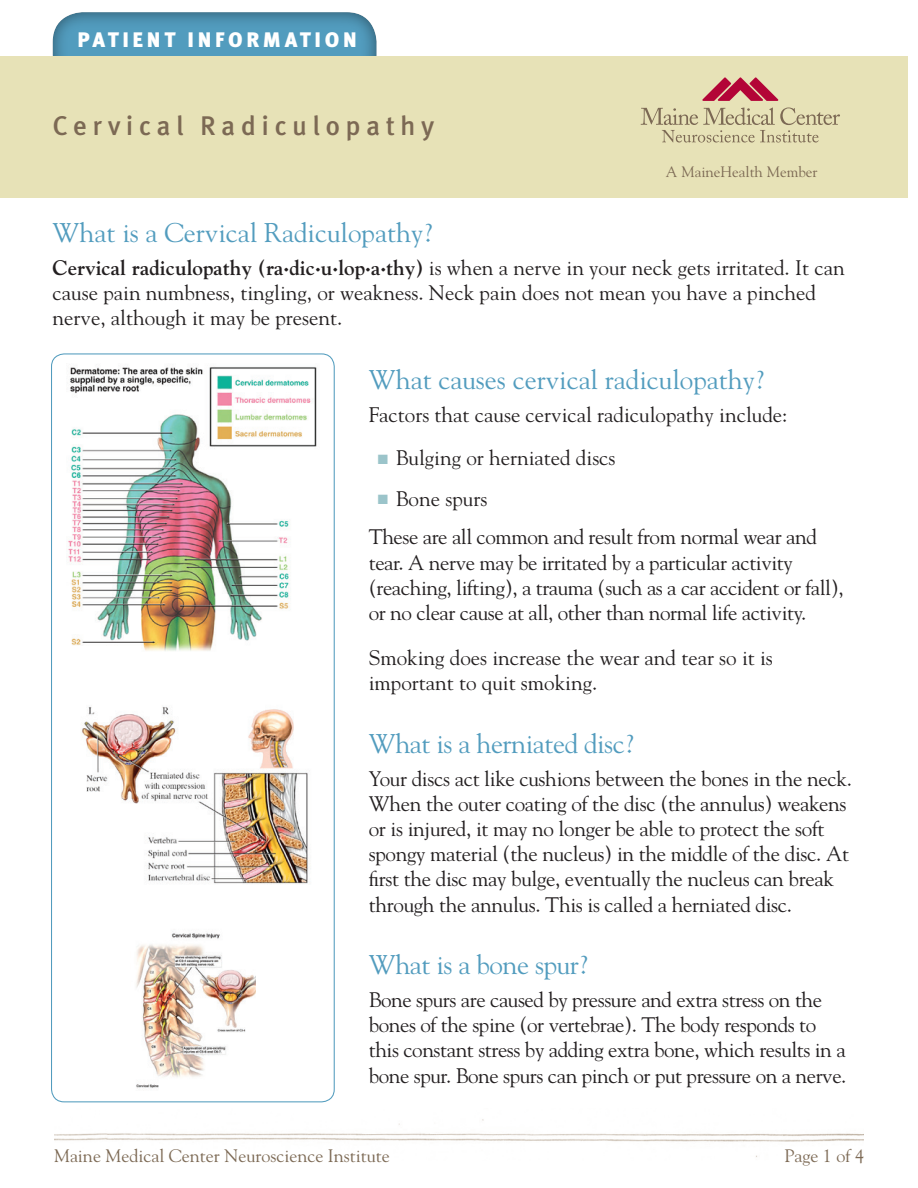
<style>
.page{position:relative;width:918px;height:1188px;background:#fff}
.page>*{position:absolute;margin:0;border:0;box-sizing:border-box;transform-origin:0 0}
.t1{font:27px "Goudy Std";color:#529cbe}
.t2{font:500 27px "Meta OT";letter-spacing:.2em;color:#7c6954}
.t3{font:21px/25.2px "Goudy Std";letter-spacing:-.015em;color:#231f20}
.t4{font:900 21px "Meta OT";letter-spacing:.175em;color:#fff}
.t5{font:18px "Goudy Std";color:#7c6954}
.t6{font:15px "Goudy Std";color:#7c6954}
.s1{font-weight:700}
.s2{color:#9bc4ca}
</style>
<div class="page">
<div style="left:52px;top:11px;width:327px;height:75px;background:#231f20;opacity:.6"></div>
<img style="left:54px;top:1119px;width:810px;height:38px">
<img style="left:68px;top:366px;width:249px;height:285px">
<div style="left:0;top:56px;width:907px;height:142px;background:#e7e2b7"></div>
<svg style="left:641px;top:108px;width:199px;height:35px"></svg>
<svg style="left:702px;top:77px;width:76px;height:24px"></svg>
<img style="left:136px;top:933px;width:120px;height:155px">
<img style="left:82px;top:706px;width:226px;height:178px">
<p class="t4" style="left:77px;top:26px;width:281px">PATIENT INFORMATION</p>
<p class="t2" style="left:53px;top:109px;width:383px">Cervical Radiculopathy</p>
<p class="t6" style="left:666px;top:162px;width:153px">A MaineHealth Member</p>
<p class="t1" style="left:53px;top:216px;width:381px">What is a Cervical Radiculopathy?</p>
<p class="t3" style="left:53px;top:255px;width:794px"><span class="s1">Cervical radiculopathy (ra·dic·u·lop·a·thy)</span> is when a nerve in your neck gets irritated. It can cause pain numbness, tingling, or weakness. Neck pain does not mean you have a pinched nerve, although it may be present.</p>
<p class="t1" style="left:369px;top:363px;width:397px">What causes cervical radiculopathy?</p>
<p class="t3" style="left:369px;top:402px;width:420px">Factors that cause cervical radiculopathy include:</p>
<p class="t3" style="left:378px;top:445px;width:239px"><span class="s2">■</span> Bulging or herniated discs</p>
<p class="t3" style="left:369px;top:479px;width:450px;line-height:38.7px;text-indent:9px"><span class="s2">■</span> Bone spurs<br>These are all common and result from normal wear and</p>
<p class="t3" style="left:369px;top:549px;width:476px">tear. A nerve may be irritated by a particular activity (reaching, lifting), a trauma (such as a car accident or fall), or no clear cause at all, other than normal life activity.</p>
<p class="t3" style="left:369px;top:645px;width:406px">Smoking does increase the wear and tear so it is important to quit smoking.</p>
<p class="t1" style="left:369px;top:727px;width:266px">What is a herniated disc?</p>
<p class="t3" style="left:369px;top:765px;width:485px">Your discs act like cushions between the bones in the neck.<br>When the outer coating of the disc (the annulus) weakens or is injured, it may no longer be able to protect the soft spongy material (the nucleus) in the middle of the disc. At first the disc may bulge, eventually the nucleus can break through the annulus. This is called a herniated disc.</p>
<p class="t1" style="left:369px;top:948px;width:220px">What is a bone spur?</p>
<p class="t3" style="left:369px;top:987px;width:479px">Bone spurs are caused by pressure and extra stress on the bones of the spine (or vertebrae). The body responds to this constant stress by adding extra bone, which results in a bone spur. Bone spurs can pinch or put pressure on a nerve.</p>
<p class="t5" style="left:54px;top:1145px;width:337px">Maine Medical Center Neuroscience Institute</p>
<p class="t5" style="left:785px;top:1145px;width:81px">Page 1 of 4</p>
</div>
